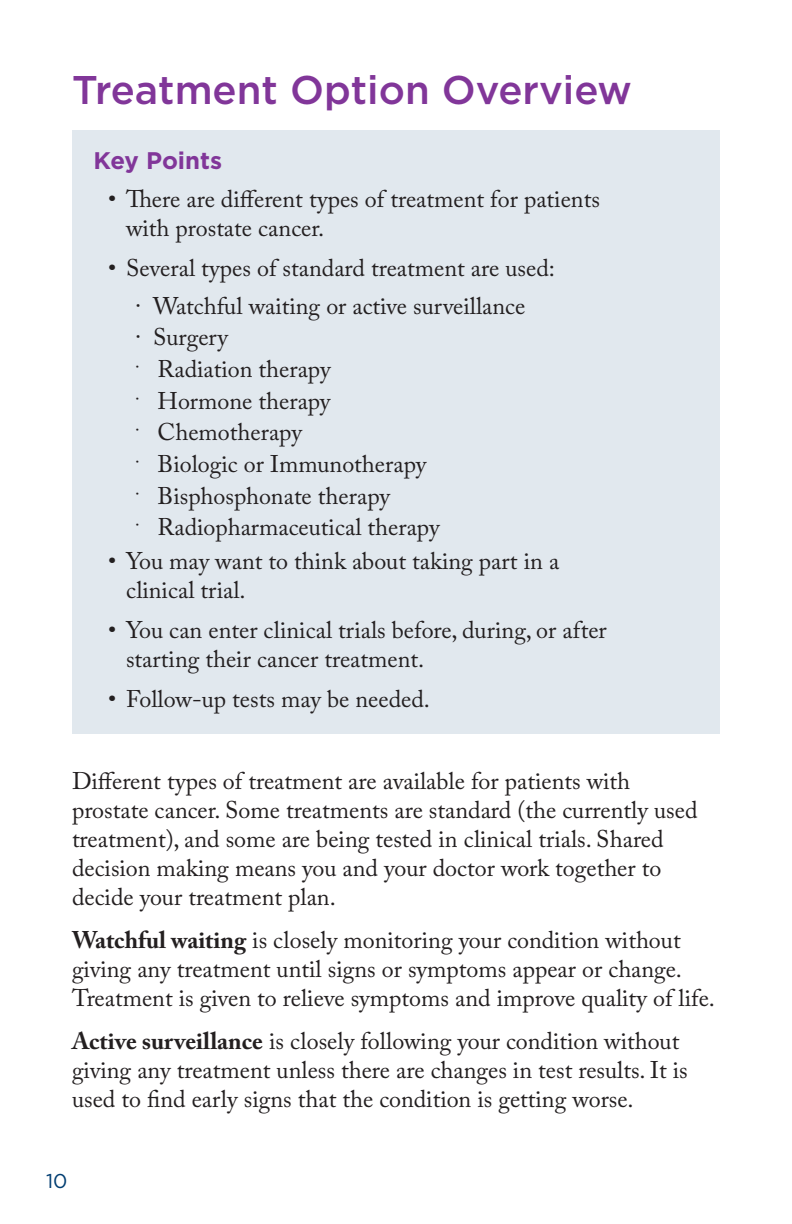
<style>
.page{position:relative;width:792px;height:1224px;background:#fff}
.page>*{position:absolute;margin:0;border:0;box-sizing:border-box;transform-origin:0 0}
.Header_1__Purple{font:500 40px "Gotham";color:#813699}
.Body_Copy{font:24px/28.8px "Adobe Caslon Pro";color:#231f20}
.Header_2__Purple{font:700 24px "Gotham";color:#813699}
.t1{font:20px "Gotham";color:#003d71}
.s1{font-weight:700}
</style>
<div class="page">
<div style="left:72px;top:130px;width:648px;height:604px;background:#e1e8ee"></div>
<p class="Header_1__Purple" style="left:72px;top:64px;width:561px">Treatment Option Overview</p>
<p class="Header_2__Purple" style="left:94px;top:144px;width:130px">Key Points</p>
<p class="Body_Copy" style="left:126px;top:184px;width:475px;text-indent:-18px">• There are different types of treatment for patients with prostate cancer.</p>
<p class="Body_Copy" style="left:108px;top:253px;width:448px">• Several types of standard treatment are used:</p>
<p class="Body_Copy" style="left:135px;top:291px;width:392px">∙ Watchful waiting or active surveillance</p>
<p class="Body_Copy" style="left:135px;top:323px;width:95px">∙ Surgery</p>
<p class="Body_Copy" style="left:135px;top:354px;width:197px"><sup>∙</sup> Radiation therapy</p>
<p class="Body_Copy" style="left:135px;top:386px;width:197px"><sup>∙</sup> Hormone therapy</p>
<p class="Body_Copy" style="left:135px;top:418px;width:168px"><sup>∙</sup> Chemotherapy</p>
<p class="Body_Copy" style="left:135px;top:449px;width:293px"><sup>∙</sup> Biologic or Immunotherapy</p>
<p class="Body_Copy" style="left:135px;top:481px;width:256px"><sup>∙</sup> Bisphosphonate therapy</p>
<p class="Body_Copy" style="left:135px;top:513px;width:306px"><sup>∙</sup> Radiopharmaceutical therapy</p>
<p class="Body_Copy" style="left:126px;top:546px;width:435px;text-indent:-18px">• You may want to think about taking part in a clinical trial.</p>
<p class="Body_Copy" style="left:126px;top:615px;width:482px;text-indent:-18px">• You can enter clinical trials before, during, or after starting their cancer treatment.</p>
<p class="Body_Copy" style="left:108px;top:684px;width:324px">• Follow-up tests may be needed.</p>
<p class="Body_Copy" style="left:72px;top:767px;width:627px">Different types of treatment are available for patients with prostate cancer. Some treatments are standard (the currently used treatment), and some are being tested in clinical trials. Shared decision making means you and your doctor work together to decide your treatment plan.</p>
<p class="Body_Copy" style="left:72px;top:926px;width:644px"><span class="s1">Watchful waiting</span> is closely monitoring your condition without giving any treatment until signs or symptoms appear or change.<br>Treatment is given to relieve symptoms and improve quality of life.</p>
<p class="Body_Copy" style="left:72px;top:1027px;width:617px"><span class="s1">Active surveillance</span> is closely following your condition without giving any treatment unless there are changes in test results. It is used to find early signs that the condition is getting worse.</p>
<p class="t1" style="left:46px;top:1168px;width:23px">10</p>
</div>
